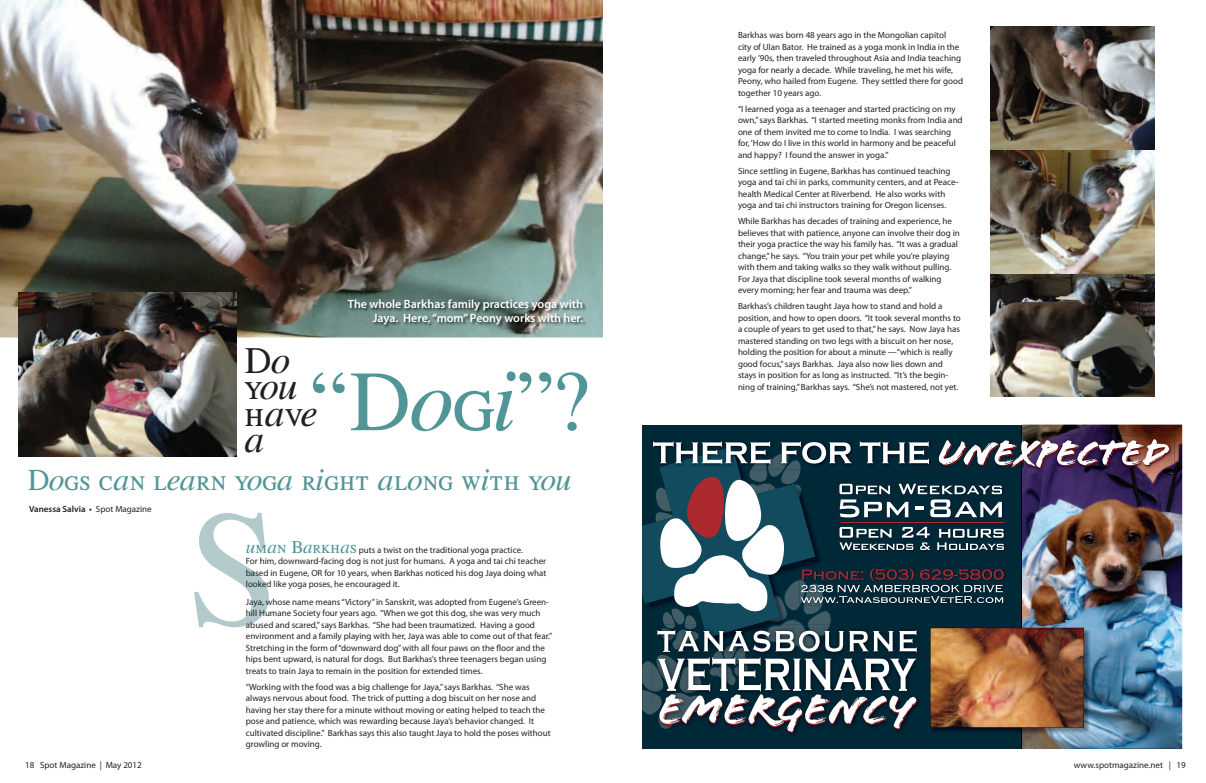
<style>
.page{position:relative;width:1206px;height:783px;background:#fff}
.page>*{position:absolute;margin:0;border:0;box-sizing:border-box;transform-origin:0 0}
.t1{font:85.6px "Will Grace";color:#519597}
.t2{font:37.5px "Will Grace";color:#231f20}
.t3{font:30.4px "Will Grace";color:#519597}
.t4{font:600 12px/14px "Myriad Pro";color:#fff;text-align:right}
.t5{font:9px/11.5px "Myriad Pro";color:#231f20}
.t6{font:600 9px "Myriad Pro";color:#231f20}
.s1{font-weight:400}
.s2{font-family:"Will Grace";font-size:18px;color:#519597}
</style>
<div class="page">
<svg style="left:194px;top:513px;width:75px;height:114px"></svg>
<img style="left:990px;top:27px;width:164px;height:369px">
<img style="left:0;top:0;width:603px;height:337px">
<div style="left:642px;top:425px;width:540px;height:324px;background:#002837"></div>
<img style="left:1022px;top:425px;width:160px;height:324px">
<hr style="left:1021px;top:425px;width:1px;height:324px;background:#000">
<img style="left:1022px;top:436px;width:153px;height:37px">
<img style="left:1022px;top:733px;width:90px;height:16px">
<img style="left:642px;top:439px;width:528px;height:294px">
<img style="left:839px;top:521px;width:167px;height:4px">
<hr style="left:840px;top:522px;width:163px;height:1px;background:#ac292f">
<img style="left:18px;top:292px;width:219px;height:165px">
<img style="left:348px;top:299px;width:239px;height:29px">
<h3 class="t4" style="left:348px;top:296px;width:237px">The whole Barkhas family practices yoga with<br>Jaya. Here, “mom” Peony works with her.</h3>
<h2 class="t2" style="left:244px;top:337px;width:47px">Do</h2>
<h2 class="t2" style="left:244px;top:364px;width:55px">you</h2>
<h2 class="t2" style="left:244px;top:390px;width:75px">have</h2>
<h2 class="t2" style="left:244px;top:416px;width:22px">a</h2>
<h3 class="t3" style="left:27px;top:461px;width:546px">Dogs can learn yoga right along with you</h3>
<h1 class="t1" style="left:309px;top:349px;width:279px">“Dogi”?</h1>
<p class="t6" style="left:29px;top:504px;width:124px">Vanessa Salvia • <span class="s1">Spot Magazine</span></p>
<p class="t5" style="left:246px;top:544px;width:302px"><span class="s2">uman Barkhas</span> puts a twist on the traditional yoga practice.<br>For him, downward-facing dog is not just for humans. A yoga and tai chi teacher based in Eugene, OR for 10 years, when Barkhas noticed his dog Jaya doing what looked like yoga poses, he encouraged it.</p>
<p class="t5" style="left:246px;top:596px;width:308px">Jaya, whose name means “Victory” in Sanskrit, was adopted from Eugene’s Green&shy;hill Humane Society four years ago. “When we got this dog, she was very much abused and scared,” says Barkhas. “She had been traumatized. Having a good environment and a family playing with her, Jaya was able to come out of that fear.” Stretching in the form of “downward dog” with all four paws on the oor and the hips bent upward, is natural for dogs. But Barkhas’s three teenagers began using treats to train Jaya to remain in the position for extended times.</p>
<p class="t5" style="left:246px;top:681px;width:306px">“Working with the food was a big challenge for Jaya,” says Barkhas. “She was always nervous about food. The trick of putting a dog biscuit on her nose and having her stay there for a minute without moving or eating helped to teach the pose and patience, which was rewarding because Jaya’s behavior changed. It cultivated discipline.” Barkhas says this also taught Jaya to hold the poses without growling or moving.</p>
<p class="t5" style="left:738px;top:30px;width:227px">Barkhas was born 48 years ago in the Mongolian capitol<br>city of Ulan Bator. He trained as a yoga monk in India in the early ’90s, then traveled throughout Asia and India teaching yoga for nearly a decade. While traveling, he met his wife, Peony, who hailed from Eugene. They settled there for good together 10 years ago.</p>
<p class="t5" style="left:738px;top:103px;width:226px">“I learned yoga as a teenager and started practicing on my own,” says Barkhas. “I started meeting monks from India and one of them invited me to come to India. I was searching for, ‘How do I live in this world in harmony and be peaceful and happy? I found the answer in yoga.”</p>
<p class="t5" style="left:738px;top:165px;width:222px">Since settling in Eugene, Barkhas has continued teaching yoga and tai chi in parks, community centers, and at Peace&shy;health Medical Center at Riverbend. He also works with yoga and tai chi instructors training for Oregon licenses.</p>
<p class="t5" style="left:738px;top:216px;width:223px">While Barkhas has decades of training and experience, he believes that with patience, anyone can involve their dog in their yoga practice the way his family has. “It was a gradual change,” he says. “You train your pet while you’re playing with them and taking walks so they walk without pulling.<br>For Jaya that discipline took several months of walking every morning; her fear and trauma was deep.”</p>
<p class="t5" style="left:738px;top:301px;width:224px">Barkhas’s children taught Jaya how to stand and hold a position, and how to open doors. “It took several months to a couple of years to get used to that,” he says. Now Jaya has mastered standing on two legs with a biscuit on her nose, holding the position for about a minute —“which is really good focus,” says Barkhas. Jaya also now lies down and stays in position for as long as instructed. “It’s the begin&shy;ning of training,” Barkhas says. “She’s not mastered, not yet.</p>
<p class="t5" style="left:25px;top:759px;width:118px">18 Spot Magazine | May 2012</p>
<p class="t5" style="left:1074px;top:759px;width:113px">www.spotmagazine.net | 19</p>
</div>
